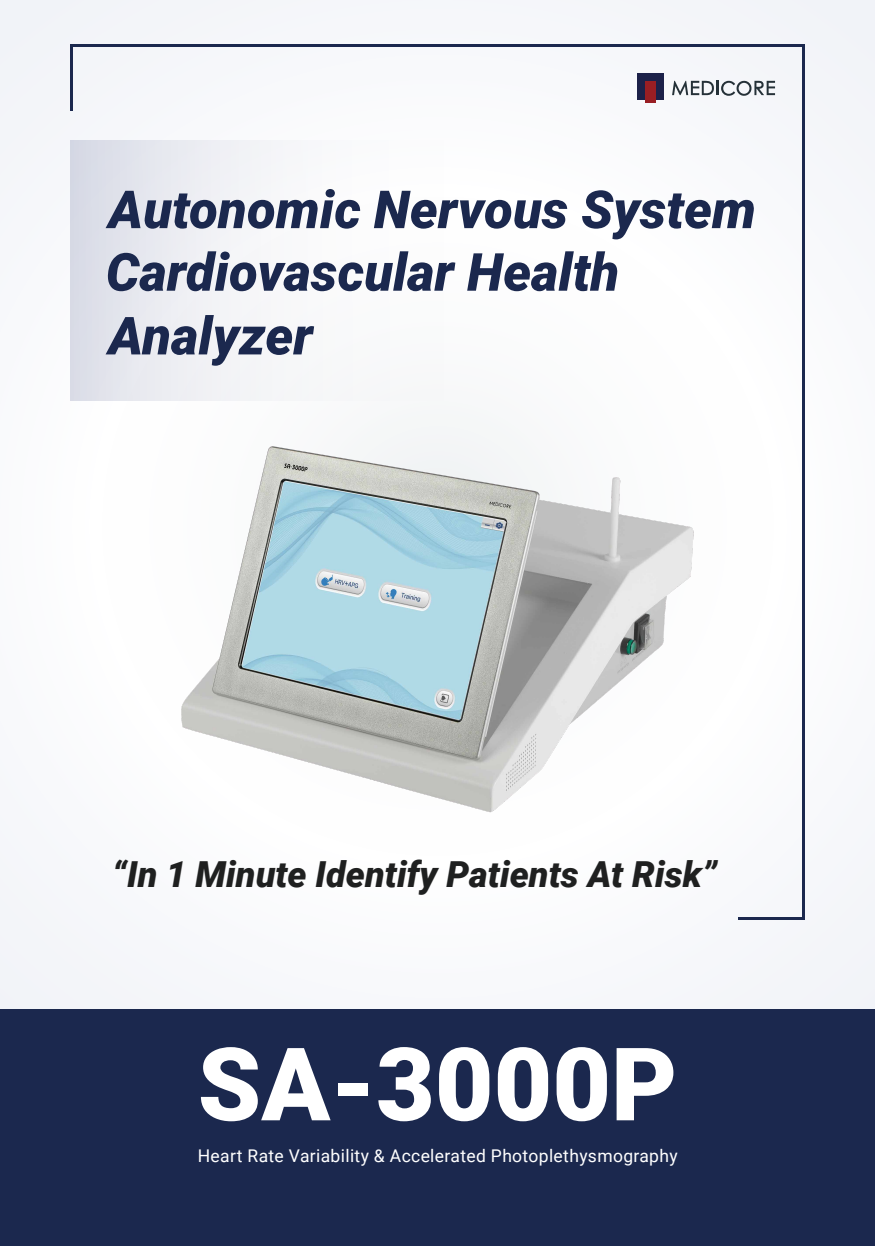
<style>
.page{position:relative;width:875px;height:1246px;background:#fff}
.page>*{position:absolute;margin:0;border:0;box-sizing:border-box;transform-origin:0 0}
.t1{font:900 101.5px "Roboto";color:#fff}
.t2{font:italic 900 52.5px/63.1px "Roboto";color:#1b284e}
.t3{font:italic 900 35.88px "Roboto";color:#1f2020}
.t4{font:17.5px "Roboto";letter-spacing:.02em;color:#fff}
</style>
<div class="page">
<div style="left:0;top:0;width:875px;height:1245px;background:#f9fafc"></div>
<svg style="left:672px;top:80px;width:103px;height:16px"></svg>
<div style="left:637px;top:74px;width:27px;height:26px;background:#1c2149"></div>
<div style="left:645px;top:82px;width:11px;height:21px;background:#991e23"></div>
<div style="left:70px;top:140px;width:430px;height:260px;background:linear-gradient(to right,#e2e4ec,#fff)"></div>
<hr style="left:70px;top:44px;width:735px;height:2px;background:#1b284e">
<hr style="left:738px;top:916px;width:67px;height:3px;background:#1b284e">
<hr style="left:802px;top:44px;width:3px;height:875px;background:#1b284e">
<hr style="left:70px;top:44px;width:3px;height:66px;background:#1b284e">
<div style="left:0;top:1009px;width:875px;height:236px;background:#1b284e"></div>
<svg style="left:181px;top:446px;width:513px;height:367px"></svg>
<h2 class="t2" style="left:106px;top:176px;width:652px">Autonomic Nervous System<br>Cardiovascular Health<br>Analyzer</h2>
<h3 class="t3" style="left:112px;top:848px;width:607px">“In 1 Minute Identify Patients At Risk”</h3>
<h1 class="t1" style="left:198px;top:1012px;width:481px">SA-3000P</h1>
<p class="t4" style="left:198px;top:1143px;width:482px">Heart Rate Variability &amp; Accelerated Photoplethysmography</p>
</div>
